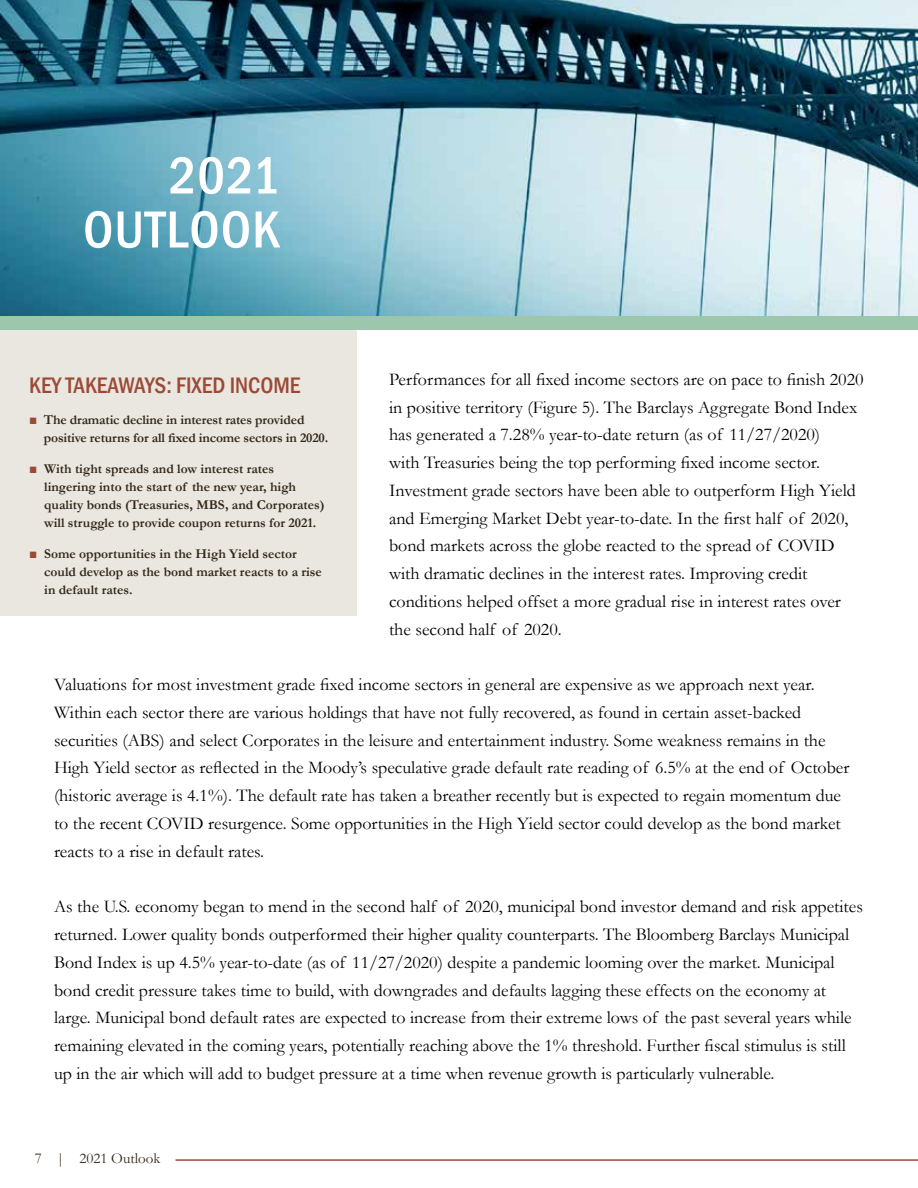
<style>
.page{position:relative;width:918px;height:1188px;background:#fff}
.page>*{position:absolute;margin:0;border:0;box-sizing:border-box;transform-origin:0 0}
.t1{font:500 condensed 54px/54px "Franklin Gothic";letter-spacing:.02em;color:#fff;text-align:right}
.t2{font:500 condensed 23.1px "Franklin Gothic";color:#9c4a36}
.t3{font:18px/27.8px "Garamond";color:#000}
.t4{font:15px "Garamond";color:#322617}
.t5{font:700 13.5px/18px "Garamond";color:#322617}
.s1{color:#9c4a36}
</style>
<div class="page">
<img style="left:0;top:0;width:918px;height:316px">
<div style="left:0;top:329px;width:357px;height:287px;background:#e9e7e0"></div>
<div style="left:0;top:316px;width:918px;height:13px;background:#9dc7ad"></div>
<hr style="left:176px;top:1159px;width:742px;height:2px;background:#9c4a36">
<h1 class="t1" style="left:83px;top:148px;width:198px">2021<br>OUTLOOK</h1>
<p class="t2" style="left:29px;top:371px;width:273px">KEY TAKEAWAYS: FIXED INCOME</p>
<p class="t5" style="left:44px;top:411px;width:286px;text-indent:-14px"><span class="s1">■</span> The dramatic decline in interest rates provided positive returns for all fixed income sectors in 2020.</p>
<p class="t5" style="left:44px;top:460px;width:282px;text-indent:-15px"><span class="s1">■</span> With tight spreads and low interest rates lingering into the start of the new year, high quality bonds (Treasuries, MBS, and Corporates) will struggle to provide coupon returns for 2021.</p>
<p class="t5" style="left:44px;top:544px;width:279px;text-indent:-15px"><span class="s1">■</span> Some opportunities in the High Yield sector could develop as the bond market reacts to a rise in default rates.</p>
<p class="t3" style="left:389px;top:365px;width:476px">Performances for all fixed income sectors are on pace to finish 2020 in positive territory (Figure 5). The Barclays Aggregate Bond Index has generated a 7.28% year-to-date return (as of 11/27/2020)<br>with Treasuries being the top performing fixed income sector.<br>Investment grade sectors have been able to outperform High Yield and Emerging Market Debt year-to-date. In the first half of 2020, bond markets across the globe reacted to the spread of COVID with dramatic declines in the interest rates. Improving credit conditions helped offset a more gradual rise in interest rates over the second half of 2020.</p>
<p class="t3" style="left:54px;top:670px;width:797px">Valuations for most investment grade fixed income sectors in general are expensive as we approach next year.<br>Within each sector there are various holdings that have not fully recovered, as found in certain asset-backed securities (ABS) and select Corporates in the leisure and entertainment industry. Some weakness remains in the High Yield sector as reflected in the Moody’s speculative grade default rate reading of 6.5% at the end of October (historic average is 4.1%). The default rate has taken a breather recently but is expected to regain momentum due to the recent COVID resurgence. Some opportunities in the High Yield sector could develop as the bond market reacts to a rise in default rates.</p>
<p class="t3" style="left:54px;top:892px;width:810px">As the U.S. economy began to mend in the second half of 2020, municipal bond investor demand and risk appetites returned. Lower quality bonds outperformed their higher quality counterparts. The Bloomberg Barclays Municipal Bond Index is up 4.5% year-to-date (as of 11/27/2020) despite a pandemic looming over the market. Municipal bond credit pressure takes time to build, with downgrades and defaults lagging these effects on the economy at large. Municipal bond default rates are expected to increase from their extreme lows of the past several years while remaining elevated in the coming years, potentially reaching above the 1% threshold. Further fiscal stimulus is still up in the air which will add to budget pressure at a time when revenue growth is particularly vulnerable.</p>
<p class="t4" style="left:35px;top:1149px;width:127px">7 | 2021 Outlook</p>
</div>
